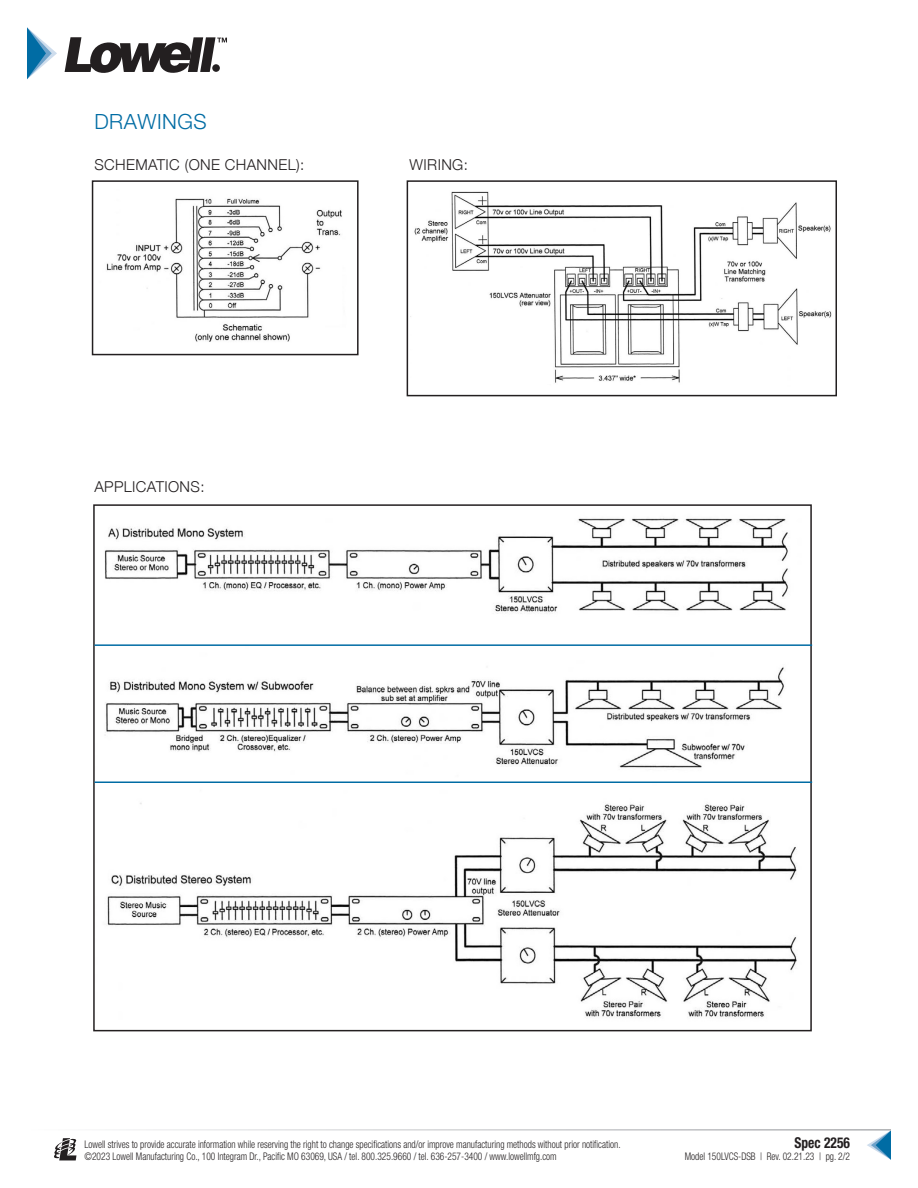
<style>
.page{position:relative;width:918px;height:1188px;background:#fff}
.page>*{position:absolute;margin:0;border:0;box-sizing:border-box;transform-origin:0 0}
.Section_Subhead{font:300 21px "Helvetica Neue LT Std";letter-spacing:.025em;color:#006ca4}
.Section_Subhead-2{font:300 15px "Helvetica Neue";letter-spacing:.025em;color:#231f20}
.t1{font:700 condensed 15px "Helvetica Neue LT Std";color:#231f20;scale:.9 1}
.t2{font:300 condensed 10.5px/12px "Helvetica Neue LT Std";color:#231f20;scale:.9 1}
</style>
<div class="page">
<svg style="left:54px;top:1138px;width:22px;height:22px"></svg>
<svg style="left:867px;top:1131px;width:24px;height:29px"></svg>
<svg style="left:65px;top:37px;width:162px;height:36px"></svg>
<svg style="left:27px;top:27px;width:30px;height:52px"></svg>
<img style="left:410px;top:191px;width:422px;height:192px">
<div style="left:407px;top:180px;width:430px;height:216px;border:2px solid #231f20"></div>
<div style="left:92px;top:180px;width:267px;height:175px;border:2px solid #231f20"></div>
<img style="left:96px;top:518px;width:717px;height:500px">
<img style="left:106px;top:198px;width:236px;height:144px">
<hr style="left:94px;top:644px;width:718px;height:2px;background:#006ca4">
<hr style="left:94px;top:782px;width:718px;height:1px;background:#006ca4">
<p class="Section_Subhead" style="left:94px;top:109px;width:114px">DRAWINGS</p>
<p class="Section_Subhead-2" style="left:94px;top:153px;width:212px">SCHEMATIC (ONE CHANNEL):</p>
<p class="Section_Subhead-2" style="left:410px;top:153px;width:60px">WIRING:</p>
<p class="Section_Subhead-2" style="left:94px;top:475px;width:112px">APPLICATIONS:</p>
<p class="t2" style="left:85px;top:1138px;width:597px">Lowell strives to provide accurate information while reserving the right to change specifications and/or improve manufacturing methods without prior notification. ©2023 Lowell Manufacturing Co., 100 Integram Dr., Pacific MO 63069, USA / tel. 800.325.9660 / tel. 636-257-3400 / www.lowellmfg.com</p>
<h2 class="t1" style="left:795px;top:1134px;width:63px">Spec 2256</h2>
<p class="t2" style="left:685px;top:1150px;width:185px">Model 150LVCS-DSB | Rev. 02.21.23 | pg. 2/2</p>
</div>
